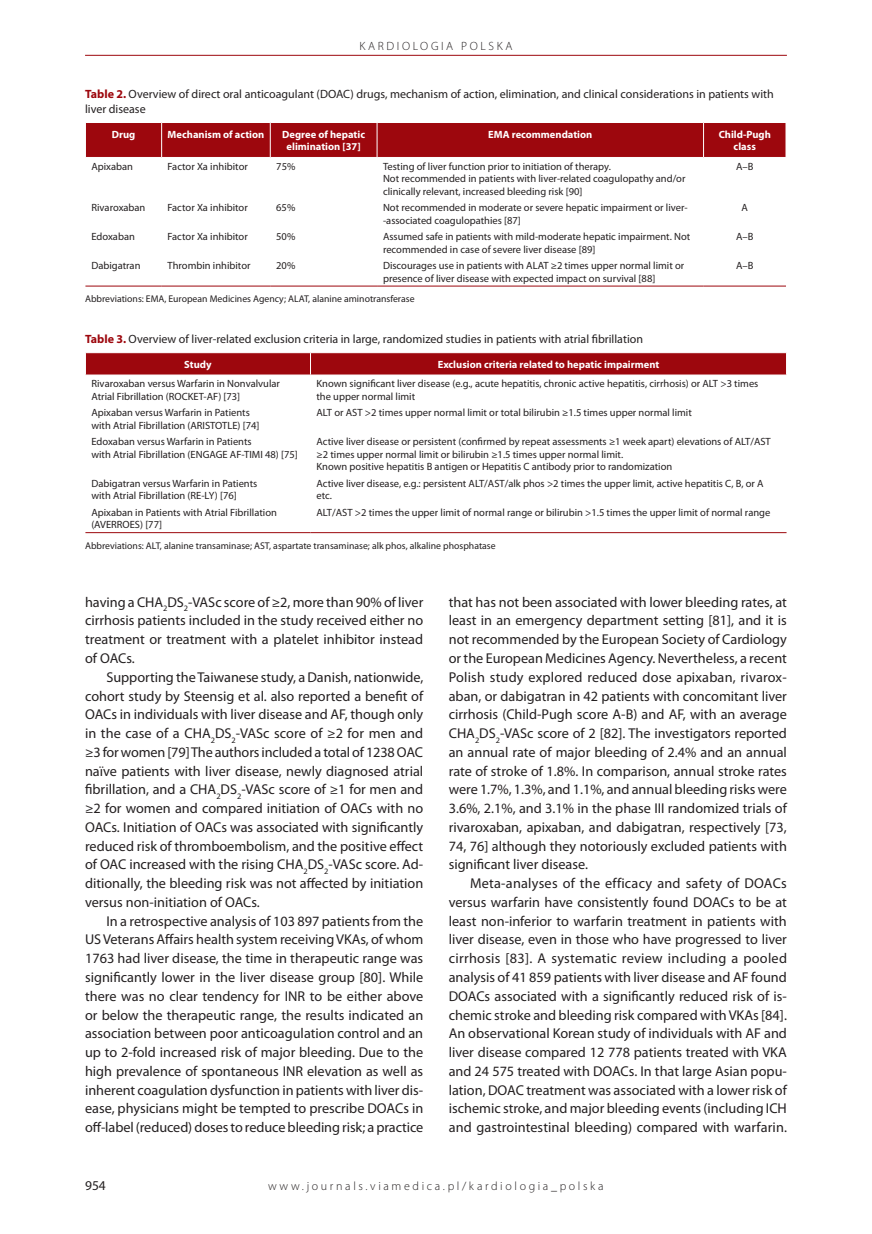
<style>
.page{position:relative;width:872px;height:1234px;background:#fff}
.page>*{position:absolute;margin:0;border:0;box-sizing:border-box;transform-origin:0 0}
.t1{font:14.25px/18.8px "Myriad Pro";color:#231f20;text-align:justify}
.t2{font:13.5px "Myriad Pro";color:#231f20}
.t3{font:12px/14.4px "Myriad Pro";color:#231f20}
.t4{font:300 12px "Myriad Pro";letter-spacing:.22em;color:#231f20}
.t5{font:10.5px/12.6px "Myriad Pro";color:#231f20}
.t6{font:700 10.5px/12.6px "Myriad Pro";color:#fff;text-align:center}
.t7{font:9.75px "Myriad Pro";color:#231f20}
.s1{font-weight:700;color:#9d070d}
</style>
<div class="page">
<hr style="left:85px;top:55px;width:702px;height:1px;background:#9d070d">
<div style="left:86px;top:123px;width:699px;height:34px;background:#9d070d"></div>
<hr style="left:161px;top:123px;width:1px;height:34px;background:#fff">
<hr style="left:270px;top:123px;width:1px;height:34px;background:#fff">
<hr style="left:377px;top:123px;width:1px;height:34px;background:#fff">
<hr style="left:703px;top:123px;width:1px;height:34px;background:#fff">
<hr style="left:85px;top:285px;width:77px;height:1px;background:#9d070d">
<hr style="left:162px;top:285px;width:108px;height:1px;background:#9d070d">
<hr style="left:270px;top:285px;width:107px;height:1px;background:#9d070d">
<hr style="left:377px;top:285px;width:326px;height:1px;background:#9d070d">
<hr style="left:703px;top:285px;width:83px;height:1px;background:#9d070d">
<svg style="left:85px;top:352px;width:702px;height:22px;background:#a2151b"></svg>
<hr style="left:85px;top:532px;width:225px;height:1px;background:#9d070d">
<hr style="left:310px;top:532px;width:476px;height:1px;background:#9d070d">
<p class="t4" style="left:359px;top:39px;width:155px">KARDIOLOGIA POLSKA</p>
<p class="t3" style="left:85px;top:87px;width:690px"><span class="s1">Table 2.</span> Overview of direct oral anticoagulant (DOAC) drugs, mechanism of action, elimination, and clinical considerations in patients with liver disease</p>
<p class="t6" style="left:112px;top:127px;width:25px">Drug</p>
<p class="t6" style="left:168px;top:127px;width:98px">Mechanism of action</p>
<p class="t6" style="left:282px;top:127px;width:84px">Degree of hepatic elimination [37]</p>
<p class="t6" style="left:488px;top:127px;width:106px">EMA recommendation</p>
<p class="t6" style="left:718px;top:127px;width:54px">Child-Pugh class</p>
<p class="t5" style="left:91px;top:159px;width:43px">Apixaban</p>
<p class="t5" style="left:168px;top:159px;width:82px">Factor Xa inhibitor</p>
<p class="t5" style="left:276px;top:159px;width:21px">75%</p>
<p class="t5" style="left:383px;top:159px;width:304px">Testing of liver function prior to initiation of therapy.<br>Not recommended in patients with liver-related coagulopathy and/or clinically relevant, increased bleeding risk [90]</p>
<p class="t5" style="left:736px;top:159px;width:19px">A–B</p>
<p class="t5" style="left:91px;top:201px;width:56px">Rivaroxaban</p>
<p class="t5" style="left:168px;top:201px;width:82px">Factor Xa inhibitor</p>
<p class="t5" style="left:276px;top:201px;width:21px">65%</p>
<p class="t5" style="left:383px;top:201px;width:306px">Not recommended in moderate or severe hepatic impairment or liver--associated coagulopathies [87]</p>
<p class="t5" style="left:741px;top:201px;width:8px">A</p>
<p class="t5" style="left:91px;top:230px;width:45px">Edoxaban</p>
<p class="t5" style="left:168px;top:230px;width:82px">Factor Xa inhibitor</p>
<p class="t5" style="left:276px;top:230px;width:21px">50%</p>
<p class="t5" style="left:383px;top:230px;width:309px">Assumed safe in patients with mild-moderate hepatic impairment. Not recommended in case of severe liver disease [89]</p>
<p class="t5" style="left:736px;top:230px;width:19px">A–B</p>
<p class="t5" style="left:91px;top:259px;width:51px">Dabigatran</p>
<p class="t5" style="left:168px;top:259px;width:84px">Thrombin inhibitor</p>
<p class="t5" style="left:276px;top:259px;width:21px">20%</p>
<p class="t5" style="left:383px;top:259px;width:303px">Discourages use in patients with ALAT ≥2 times upper normal limit or presence of liver disease with expected impact on survival [88]</p>
<p class="t5" style="left:736px;top:259px;width:19px">A–B</p>
<p class="t7" style="left:85px;top:293px;width:331px">Abbreviations: EMA, European Medicines Agency; ALAT, alanine aminotransferase</p>
<p class="t3" style="left:85px;top:331px;width:559px"><span class="s1">Table 3.</span> Overview of liver-related exclusion criteria in large, randomized studies in patients with atrial fibrillation</p>
<p class="t6" style="left:184px;top:357px;width:29px">Study</p>
<p class="t6" style="left:438px;top:357px;width:223px">Exclusion criteria related to hepatic impairment</p>
<p class="t5" style="left:91px;top:377px;width:190px">Rivaroxaban versus Warfarin in Nonvalvular<br>Atrial Fibrillation (ROCKET-AF) [73]</p>
<p class="t5" style="left:316px;top:377px;width:443px">Known significant liver disease (e.g., acute hepatitis, chronic active hepatitis, cirrhosis) or ALT &gt;3 times the upper normal limit</p>
<p class="t5" style="left:91px;top:406px;width:169px">Apixaban versus Warfarin in Patients with Atrial Fibrillation (ARISTOTLE) [74]</p>
<p class="t5" style="left:316px;top:406px;width:377px">ALT or AST &gt;2 times upper normal limit or total bilirubin ≥1.5 times upper normal limit</p>
<p class="t5" style="left:91px;top:435px;width:208px">Edoxaban versus Warfarin in Patients<br>with Atrial Fibrillation (ENGAGE AF-TIMI 48) [75]</p>
<p class="t5" style="left:316px;top:435px;width:456px">Active liver disease or persistent (confirmed by repeat assessments ≥1 week apart) elevations of ALT/AST ≥2 times upper normal limit or bilirubin ≥1.5 times upper normal limit.<br>Known positive hepatitis B antigen or Hepatitis C antibody prior to randomization</p>
<p class="t5" style="left:91px;top:476px;width:167px">Dabigatran versus Warfarin in Patients with Atrial Fibrillation (RE-LY) [76]</p>
<p class="t5" style="left:316px;top:476px;width:448px">Active liver disease, e.g.: persistent ALT/AST/alk phos &gt;2 times the upper limit, active hepatitis C, B, or A etc.</p>
<p class="t5" style="left:91px;top:505px;width:187px">Apixaban in Patients with Atrial Fibrillation (AVERROES) [77]</p>
<p class="t5" style="left:316px;top:505px;width:455px">ALT/AST &gt;2 times the upper limit of normal range or bilirubin &gt;1.5 times the upper limit of normal range</p>
<p class="t7" style="left:85px;top:539px;width:412px">Abbreviations: ALT, alanine transaminase; AST, aspartate transaminase; alk phos, alkaline phosphatase</p>
<p class="t1" style="left:85px;top:592px;width:340px">having a CHA<sub>2</sub>DS<sub>2</sub>-VASc score of ≥2, more than 90% of liver cirrhosis patients included in the study received either no treatment or treatment with a platelet inhibitor instead of OACs.</p>
<p class="t1" style="left:85px;top:667px;width:340px;text-indent:21px">Supporting the Taiwanese study, a Danish, nationwide, cohort study by Steensig et al. also reported a benefit of OACs in individuals with liver disease and AF, though only in the case of a CHA<sub>2</sub>DS<sub>2</sub>-VASc score of ≥2 for men and ≥3 for women [79] The authors included a total of 1238 OAC naïve patients with liver disease, newly diagnosed atrial fibrillation, and a CHA<sub>2</sub>DS<sub>2</sub>-VASc score of ≥1 for men and ≥2 for women and compared initiation of OACs with no OACs. Initiation of OACs was associated with significantly reduced risk of thromboembolism, and the positive effect of OAC increased with the rising CHA<sub>2</sub>DS<sub>2</sub>-VASc score. Ad&shy;ditionally, the bleeding risk was not affected by initiation versus non-initiation of OACs.</p>
<p class="t1" style="left:85px;top:911px;width:340px;text-indent:21px">In a retrospective analysis of 103 897 patients from the US Veterans Affairs health system receiving VKAs, of whom 1763 had liver disease, the time in therapeutic range was significantly lower in the liver disease group [80]. While there was no clear tendency for INR to be either above or below the therapeutic range, the results indicated an association between poor anticoagulation control and an up to 2-fold increased risk of major bleeding. Due to the high prevalence of spontaneous INR elevation as well as inherent coagulation dysfunction in patients with liver dis&shy;ease, physicians might be tempted to prescribe DOACs in off-label (reduced) doses to reduce bleeding risk; a practice</p>
<p class="t1" style="left:449px;top:592px;width:340px">that has not been associated with lower bleeding rates, at least in an emergency department setting [81], and it is not recommended by the European Society of Cardiology or the European Medicines Agency. Nevertheless, a recent Polish study explored reduced dose apixaban, rivarox&shy;aban, or dabigatran in 42 patients with concomitant liver cirrhosis (Child-Pugh score A-B) and AF, with an average CHA<sub>2</sub>DS<sub>2</sub>-VASc score of 2 [82]. The investigators reported an annual rate of major bleeding of 2.4% and an annual rate of stroke of 1.8%. In comparison, annual stroke rates were 1.7%, 1.3%, and 1.1%, and annual bleeding risks were 3.6%, 2.1%, and 3.1% in the phase III randomized trials of rivaroxaban, apixaban, and dabigatran, respectively [73, 74, 76] although they notoriously excluded patients with significant liver disease.</p>
<p class="t1" style="left:449px;top:873px;width:340px;text-indent:21px">Meta-analyses of the efficacy and safety of DOACs versus warfarin have consistently found DOACs to be at least non-inferior to warfarin treatment in patients with liver disease, even in those who have progressed to liver cirrhosis [83]. A systematic review including a pooled analysis of 41 859 patients with liver disease and AF found DOACs associated with a significantly reduced risk of is&shy;chemic stroke and bleeding risk compared with VKAs [84].<br>An observational Korean study of individuals with AF and liver disease compared 12 778 patients treated with VKA and 24 575 treated with DOACs. In that large Asian popu&shy;lation, DOAC treatment was associated with a lower risk of ischemic stroke, and major bleeding events (including ICH and gastrointestinal bleeding) compared with warfarin.</p>
<p class="t2" style="left:85px;top:1176px;width:22px">954</p>
<p class="t4" style="left:268px;top:1179px;width:337px">www.journals.viamedica.pl/kardiologia_polska</p>
</div>
